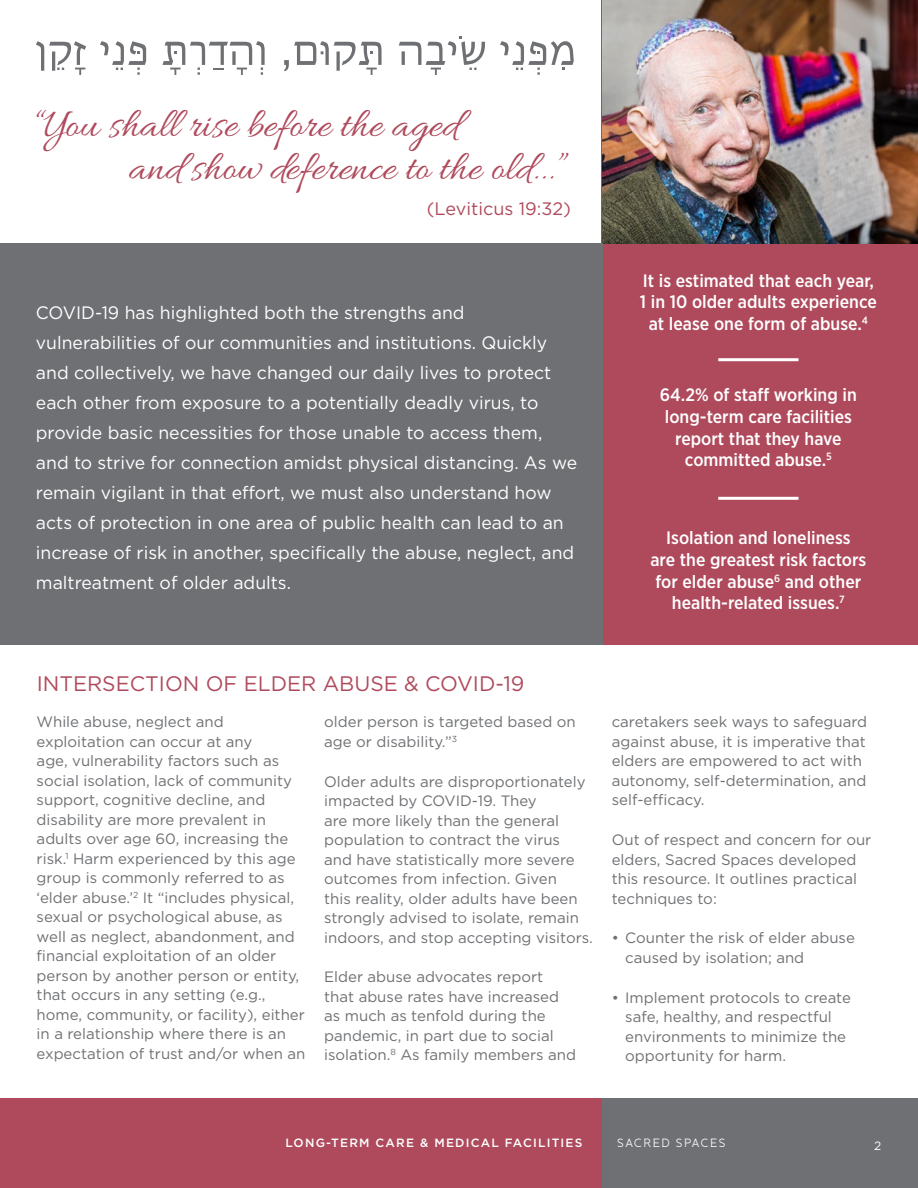
<style>
.page{position:relative;width:918px;height:1188px;background:#fff}
.page>*{position:absolute;margin:0;border:0;box-sizing:border-box;transform-origin:0 0}
.t1{font:42.45px/42.5px "Allura";color:#af4a5c}
.t2{font:21px "Gotham";color:#af4a5c}
.t3{font:18px/30px "Gotham";color:#fff}
.t4{font:500 18px/21.6px "Gotham Narrow";color:#fff;text-align:center}
.t5{font:18px "Gotham";color:#af4a5c}
.t6{font:15px/19.5px "Gotham";color:#6e7073}
.t7{font:500 12px "Gotham";letter-spacing:.1em;color:#fff}
.t8{font:12px "Banda";letter-spacing:.075em;color:#fff}
.t9{font:12px "Gotham";color:#fff}
</style>
<div class="page">
<div style="left:602px;top:0;width:316px;height:645px;background:#af4a5c"></div>
<img style="left:603px;top:0;width:315px;height:244px">
<div style="left:0;top:244px;width:603px;height:401px;background:#6e7073"></div>
<div style="left:602px;top:1098px;width:316px;height:90px;background:#6e7073"></div>
<div style="left:0;top:1098px;width:602px;height:90px;background:#af4a5c"></div>
<svg style="left:36px;top:41px;width:50px;height:34px"></svg>
<svg style="left:100px;top:41px;width:46px;height:34px"></svg>
<svg style="left:162px;top:41px;width:103px;height:34px"></svg>
<svg style="left:284px;top:41px;width:98px;height:34px"></svg>
<svg style="left:399px;top:36px;width:86px;height:39px"></svg>
<svg style="left:500px;top:41px;width:74px;height:34px"></svg>
<hr style="left:718px;top:358px;width:81px;height:3px;background:#fff">
<hr style="left:718px;top:497px;width:81px;height:3px;background:#fff">
<h1 class="t1" style="left:129px;top:107px;width:440px;text-indent:-93px">“You shall rise before the aged<br>and show deference to the old...”</h1>
<p class="t5" style="left:427px;top:197px;width:146px">(Leviticus 19:32)</p>
<p class="t3" style="left:36px;top:298px;width:543px">COVID-19 has highlighted both the strengths and vulnerabilities of our communities and institutions. Quickly and collectively, we have changed our daily lives to protect each other from exposure to a potentially deadly virus, to provide basic necessities for those unable to access them, and to strive for connection amidst physical distancing. As we remain vigilant in that effort, we must also understand how acts of protection in one area of public health can lead to an increase of risk in another, specifically the abuse, neglect, and maltreatment of older adults.</p>
<p class="t4" style="left:640px;top:269px;width:238px">It is estimated that each year,<br>1 in 10 older adults experience at lease one form of abuse.<sup>4</sup></p>
<p class="t4" style="left:660px;top:384px;width:198px">64.2% of staff working in long-term care facilities report that they have committed abuse.<sup>5</sup></p>
<p class="t4" style="left:650px;top:527px;width:218px">Isolation and loneliness<br>are the greatest risk factors for elder abuse<sup>6</sup> and other health-related issues.<sup>7</sup></p>
<h2 class="t2" style="left:37px;top:671px;width:489px">INTERSECTION OF ELDER ABUSE &amp; COVID-19</h2>
<p class="t6" style="left:37px;top:712px;width:270px">While abuse, neglect and exploitation can occur at any<br>age, vulnerability factors such as social isolation, lack of community support, cognitive decline, and disability are more prevalent in adults over age 60, increasing the risk.<sup>1</sup> Harm experienced by this age group is commonly referred to as ‘elder abuse.’<sup>2</sup> It “includes physical, sexual or psychological abuse, as well as neglect, abandonment, and financial exploitation of an older person by another person or entity, that occurs in any setting (e.g., home, community, or facility), either in a relationship where there is an expectation of trust and/or when an</p>
<p class="t6" style="left:324px;top:712px;width:253px">older person is targeted based on age or disability.”<sup>3</sup></p>
<p class="t6" style="left:324px;top:771px;width:270px">Older adults are disproportionately impacted by COVID-19. They<br>are more likely than the general population to contract the virus<br>and have statistically more severe outcomes from infection. Given<br>this reality, older adults have been strongly advised to isolate, remain indoors, and stop accepting visitors.</p>
<p class="t6" style="left:324px;top:967px;width:253px">Elder abuse advocates report that abuse rates have increased as much as tenfold during the pandemic, in part due to social isolation.<sup>8</sup> As family members and</p>
<p class="t6" style="left:612px;top:712px;width:257px">caretakers seek ways to safeguard against abuse, it is imperative that elders are empowered to act with autonomy, self-determination, and self-efficacy.</p>
<p class="t6" style="left:612px;top:830px;width:261px">Out of respect and concern for our elders, Sacred Spaces developed this resource. It outlines practical techniques to:</p>
<p class="t6" style="left:625px;top:928px;width:231px;text-indent:-14px">• Counter the risk of elder abuse caused by isolation; and</p>
<p class="t6" style="left:625px;top:987px;width:227px;text-indent:-14px">• Implement protocols to create safe, healthy, and respectful environments to minimize the opportunity for harm.</p>
<p class="t7" style="left:286px;top:1135px;width:298px">LONG-TERM CARE &amp; MEDICAL FACILITIES</p>
<p class="t8" style="left:617px;top:1136px;width:110px">SACRED SPACES</p>
<p class="t9" style="left:874px;top:1138px;width:9px">2</p>
</div>
